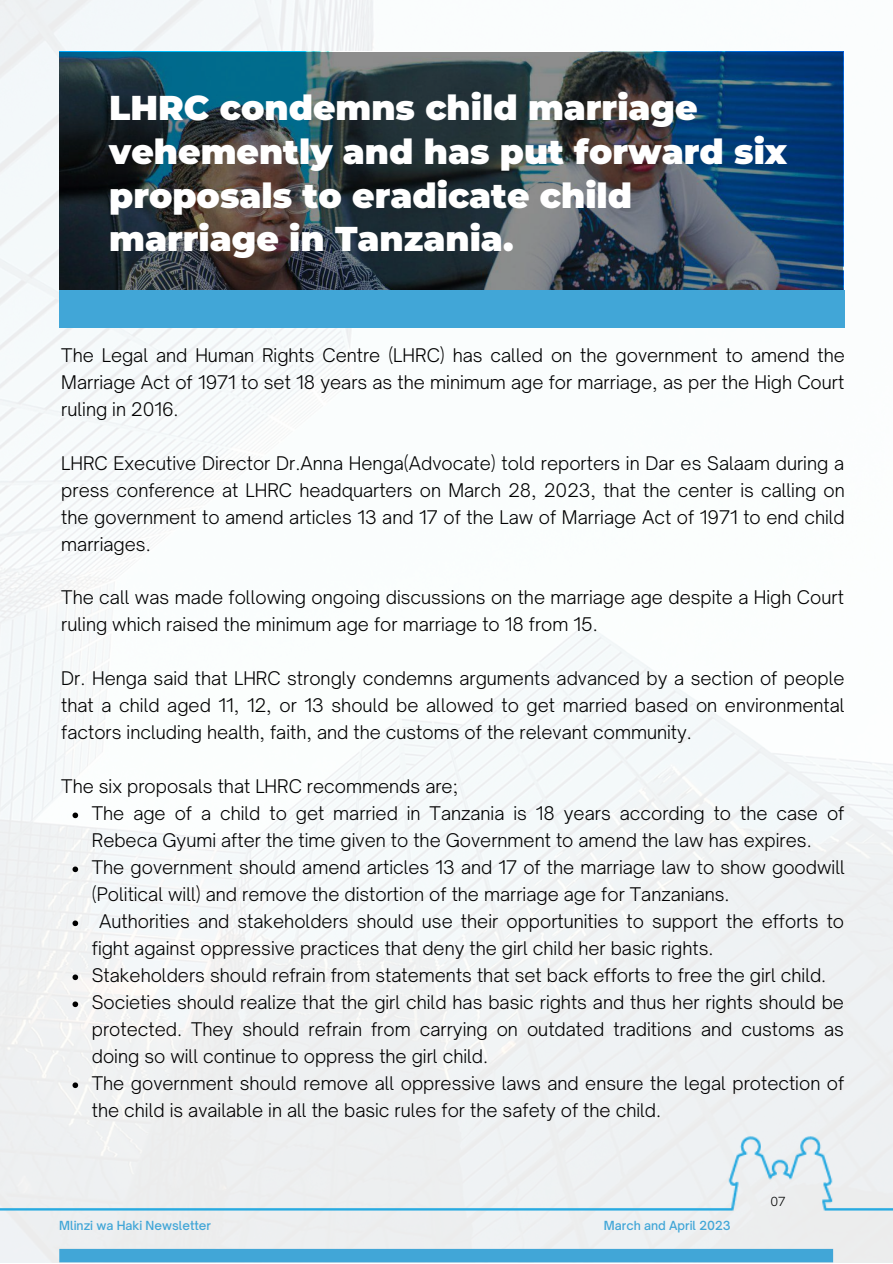
<style>
.page{position:relative;width:893px;height:1264px;background:#fff}
.page>*{position:absolute;margin:0;border:0;box-sizing:border-box;transform-origin:0 0}
.t1{font:900 34.5px/43.8px "Montserrat";color:#fff}
.t2{font:300 18px/27px "Open Sauce One";color:#000}
.t3{font:500 12px "Open Sauce One";color:#41a6d7}
.t4{font:300 12px "Open Sauce One";color:#000}
</style>
<div class="page">
<img style="left:0;top:0;width:892px;height:1262px">
<div style="left:59px;top:1248px;width:774px;height:14px;background:#41a6d7"></div>
<div style="left:0;top:1118px;width:892px;height:101px;background:#edeff0"></div>
<img style="left:59px;top:52px;width:783px;height:238px">
<div style="left:59px;top:290px;width:785px;height:38px;background:#41a6d7"></div>
<svg style="left:72px;top:812px;width:6px;height:6px"></svg>
<svg style="left:72px;top:866px;width:6px;height:6px"></svg>
<svg style="left:72px;top:920px;width:6px;height:6px"></svg>
<svg style="left:72px;top:974px;width:6px;height:6px"></svg>
<svg style="left:72px;top:1001px;width:6px;height:6px"></svg>
<svg style="left:72px;top:1082px;width:6px;height:6px"></svg>
<p class="t1" style="left:109px;top:85px;width:679px">LHRC condemns child marriage vehemently and has put forward six proposals to eradicate child marriage in Tanzania.</p>
<p class="t2" style="left:61px;top:341px;width:785px;text-align:justify">The Legal and Human Rights Centre (LHRC) has called on the government to amend the Marriage Act of 1971 to set 18 years as the minimum age for marriage, as per the High Court ruling in 2016.</p>
<p class="t2" style="left:61px;top:449px;width:785px;text-align:justify">LHRC Executive Director Dr.Anna Henga(Advocate) told reporters in Dar es Salaam during a press conference at LHRC headquarters on March 28, 2023, that the center is calling on the government to amend articles 13 and 17 of the Law of Marriage Act of 1971 to end child marriages.</p>
<p class="t2" style="left:61px;top:584px;width:784px">The call was made following ongoing discussions on the marriage age despite a High Court ruling which raised the minimum age for marriage to 18 from 15.</p>
<p class="t2" style="left:61px;top:665px;width:784px;text-align:justify">Dr. Henga said that LHRC strongly condemns arguments advanced by a section of people that a child aged 11, 12, or 13 should be allowed to get married based on environmental factors including health, faith, and the customs of the relevant community.</p>
<p class="t2" style="left:61px;top:773px;width:398px">The six proposals that LHRC recommends are;</p>
<p class="t2" style="left:92px;top:800px;width:754px">The age of a child to get married in Tanzania is 18 years according to the case of<br>Rebeca Gyumi after the time given to the Government to amend the law has expires.</p>
<p class="t2" style="left:92px;top:854px;width:754px">The government should amend articles 13 and 17 of the marriage law to show goodwill (Political will) and remove the distortion of the marriage age for Tanzanians.</p>
<p class="t2" style="left:92px;top:908px;width:753px;text-indent:7px">Authorities and stakeholders should use their opportunities to support the efforts to fight against oppressive practices that deny the girl child her basic rights.</p>
<p class="t2" style="left:92px;top:962px;width:736px">Stakeholders should refrain from statements that set back efforts to free the girl child.</p>
<p class="t2" style="left:92px;top:988px;width:753px;text-align:justify">Societies should realize that the girl child has basic rights and thus her rights should be protected. They should refrain from carrying on outdated traditions and customs as doing so will continue to oppress the girl child.</p>
<p class="t2" style="left:92px;top:1069px;width:754px">The government should remove all oppressive laws and ensure the legal protection of the child is available in all the basic rules for the safety of the child.</p>
<p class="t3" style="left:59px;top:1217px;width:153px">Mlinzi wa Haki Newsletter</p>
<p class="t3" style="left:603px;top:1217px;width:128px">March and April 2023</p>
<p class="t4" style="left:770px;top:1194px;width:17px">07</p>
</div>
